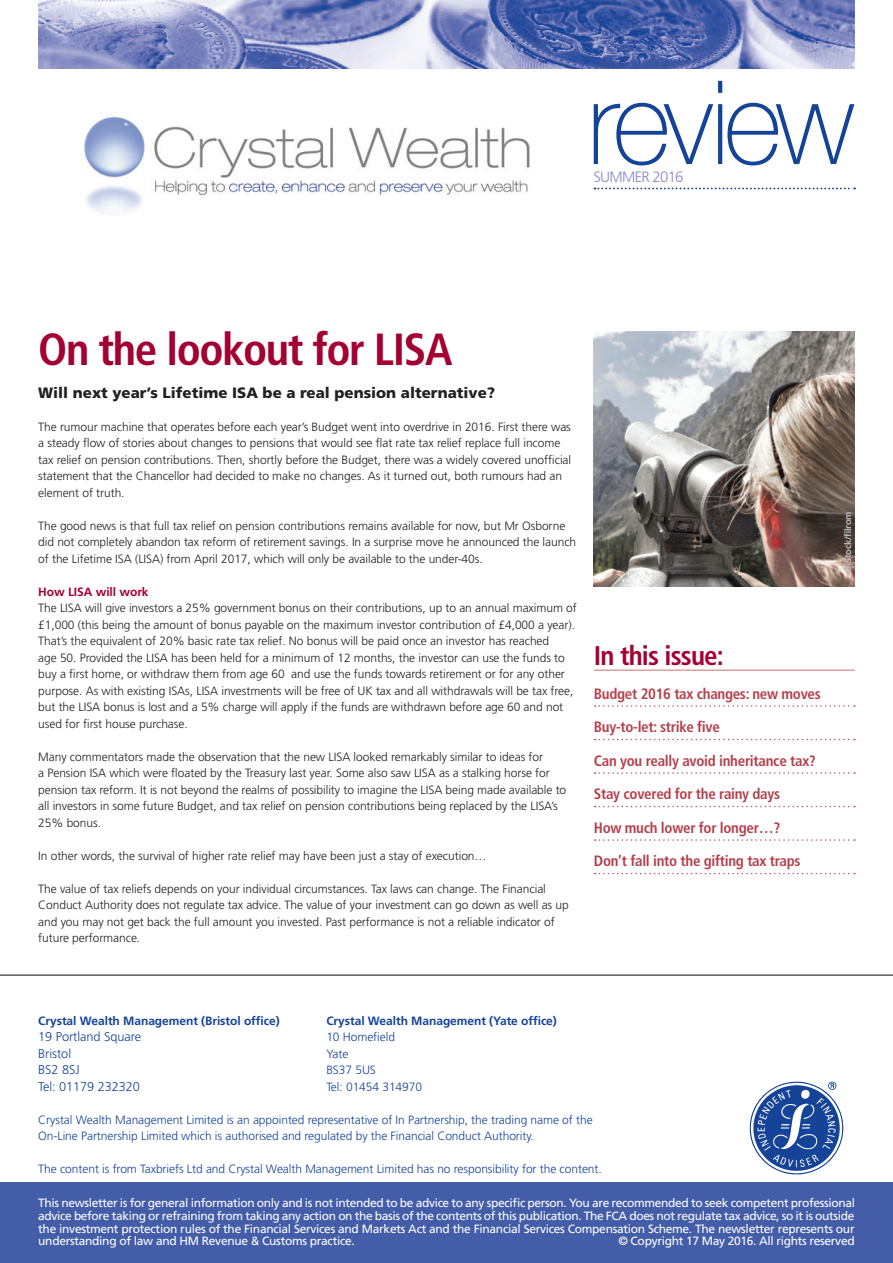
<style>
.page{position:relative;width:893px;height:1263px;background:#fff}
.page>*{position:absolute;margin:0;border:0;box-sizing:border-box;transform-origin:0 0}
.t1{font:100 116.55px "Helvetica Neue";letter-spacing:-.05em;color:#154398;scale:.95 1}
.t2{font:700 condensed 45px "Frutiger";letter-spacing:-.03em;color:#a40133}
.t3{font:700 condensed 27px "Frutiger";letter-spacing:-.03em;color:#a40133}
.t4{font:700 condensed 15px "Frutiger";letter-spacing:-.02em;color:#b4414e}
.t5{font:900 15px "Frutiger";color:#231f20}
.t6{font:300 15px "Frutiger";letter-spacing:-.05em;color:#828ac1}
.t7{font:300 12.75px/16.5px "Frutiger";letter-spacing:-.005em;color:#154398}
.t8{font:300 12px/16.5px "Frutiger";letter-spacing:-.005em;color:#231f20}
.t9{font:12px/12.8px "Frutiger";letter-spacing:-.025em;color:#fff;text-align:justify}
.t10{font:300 12px/16.5px "Frutiger";letter-spacing:-.005em;color:#154398}
.t11{font:700 12px "Frutiger";letter-spacing:-.005em;color:#154398}
.t12{font:700 12px "Frutiger";letter-spacing:-.005em;color:#a40133}
.t13{font:700 9.3px "Frutiger";letter-spacing:-.025em;color:#bcbdc0}
</style>
<div class="page">
<hr style="left:0;top:974px;width:893px;height:2px;background:#57585a">
<hr style="left:594px;top:670px;width:261px;height:1px;background:#ce7f7f">
<svg style="left:595px;top:705px;width:260px;height:2px"></svg>
<svg style="left:595px;top:739px;width:260px;height:1px"></svg>
<svg style="left:595px;top:772px;width:260px;height:2px"></svg>
<svg style="left:595px;top:806px;width:260px;height:1px"></svg>
<svg style="left:595px;top:839px;width:260px;height:2px"></svg>
<svg style="left:595px;top:873px;width:260px;height:1px"></svg>
<img style="left:594px;top:332px;width:261px;height:255px">
<div style="left:0;top:1182px;width:893px;height:81px;background:#435da8"></div>
<img style="left:749px;top:1081px;width:94px;height:94px">
<img style="left:38px;top:0;width:817px;height:68px">
<img style="left:84px;top:116px;width:446px;height:98px">
<svg style="left:594px;top:188px;width:261px;height:1px"></svg>
<h1 class="t1" style="left:587px;top:34px;width:282px">review</h1>
<p class="t6" style="left:594px;top:169px;width:92px">SUMMER 2016</p>
<h2 class="t2" style="left:38px;top:322px;width:416px">On the lookout for LISA</h2>
<p class="t5" style="left:38px;top:383px;width:458px">Will next year’s Lifetime ISA be a real pension alternative?</p>
<p class="t8" style="left:38px;top:418px;width:534px">The rumour machine that operates before each year’s Budget went into overdrive in 2016. First there was a steady flow of stories about changes to pensions that would see flat rate tax relief replace full income tax relief on pension contributions. Then, shortly before the Budget, there was a widely covered unofficial statement that the Chancellor had decided to make no changes. As it turned out, both rumours had an element of truth.</p>
<p class="t8" style="left:38px;top:517px;width:539px">The good news is that full tax relief on pension contributions remains available for now, but Mr Osborne did not completely abandon tax reform of retirement savings. In a surprise move he announced the launch of the Lifetime ISA (LISA) from April 2017, which will only be available to the under-40s.</p>
<p class="t12" style="left:38px;top:584px;width:112px">How LISA will work</p>
<p class="t8" style="left:38px;top:600px;width:540px">The LISA will give investors a 25% government bonus on their contributions, up to an annual maximum of £1,000 (this being the amount of bonus payable on the maximum investor contribution of £4,000 a year).<br>That’s the equivalent of 20% basic rate tax relief. No bonus will be paid once an investor has reached<br>age 50. Provided the LISA has been held for a minimum of 12 months, the investor can use the funds to buy a first home, or withdraw them from age 60 and use the funds towards retirement or for any other purpose. As with existing ISAs, LISA investments will be free of UK tax and all withdrawals will be tax free, but the LISA bonus is lost and a 5% charge will apply if the funds are withdrawn before age 60 and not used for first house purchase.</p>
<p class="t8" style="left:38px;top:748px;width:530px">Many commentators made the observation that the new LISA looked remarkably similar to ideas for<br>a Pension ISA which were floated by the Treasury last year. Some also saw LISA as a stalking horse for pension tax reform. It is not beyond the realms of possibility to imagine the LISA being made available to all investors in some future Budget, and tax relief on pension contributions being replaced by the LISA’s 25% bonus.</p>
<p class="t8" style="left:38px;top:847px;width:450px">In other words, the survival of higher rate relief may have been just a stay of execution…</p>
<p class="t8" style="left:38px;top:880px;width:532px">The value of tax reliefs depends on your individual circumstances. Tax laws can change. The Financial Conduct Authority does not regulate tax advice. The value of your investment can go down as well as up and you may not get back the full amount you invested. Past performance is not a reliable indicator of future performance.</p>
<h3 class="t3" style="left:594px;top:640px;width:132px">In this issue:</h3>
<p class="t4" style="left:594px;top:685px;width:228px">Budget 2016 tax changes: new moves</p>
<p class="t4" style="left:594px;top:718px;width:128px">Buy-to-let: strike five</p>
<p class="t4" style="left:594px;top:752px;width:223px">Can you really avoid inheritance tax?</p>
<p class="t4" style="left:594px;top:785px;width:188px">Stay covered for the rainy days</p>
<p class="t4" style="left:594px;top:819px;width:188px">How much lower for longer…?</p>
<p class="t4" style="left:594px;top:852px;width:208px">Don’t fall into the gifting tax traps</p>
<p class="t13" style="left:842px;top:573px;width:63px;rotate:-90deg">©iStock/filrom</p>
<p class="t11" style="left:38px;top:1013px;width:243px">Crystal Wealth Management (Bristol office)</p>
<p class="t7" style="left:38px;top:1029px;width:104px">19 Portland Square<br>Bristol<br>BS2 8SJ<br>Tel: 01179 232320</p>
<p class="t11" style="left:326px;top:1013px;width:232px">Crystal Wealth Management (Yate office)</p>
<p class="t10" style="left:326px;top:1029px;width:97px">10 Homefield<br>Yate<br>BS37 5US<br>Tel: 01454 314970</p>
<p class="t10" style="left:38px;top:1111px;width:556px">Crystal Wealth Management Limited is an appointed representative of In Partnership, the trading name of the<br>On-Line Partnership Limited which is authorised and regulated by the Financial Conduct Authority.</p>
<p class="t10" style="left:38px;top:1161px;width:565px">The content is from Taxbriefs Ltd and Crystal Wealth Management Limited has no responsibility for the content.</p>
<p class="t9" style="left:38px;top:1197px;width:818px">This newsletter is for general information only and is not intended to be advice to any specific person. You are recommended to seek competent professional advice before taking or refraining from taking any action on the basis of the contents of this publication. The FCA does not regulate tax advice, so it is outside the investment protection rules of the Financial Services and Markets Act and the Financial Services Compensation Scheme. The newsletter represents our understanding of law and HM Revenue &amp; Customs practice.</p>
<p class="t9" style="left:618px;top:1234px;width:238px">© Copyright 17 May 2016. All rights reserved</p>
</div>
